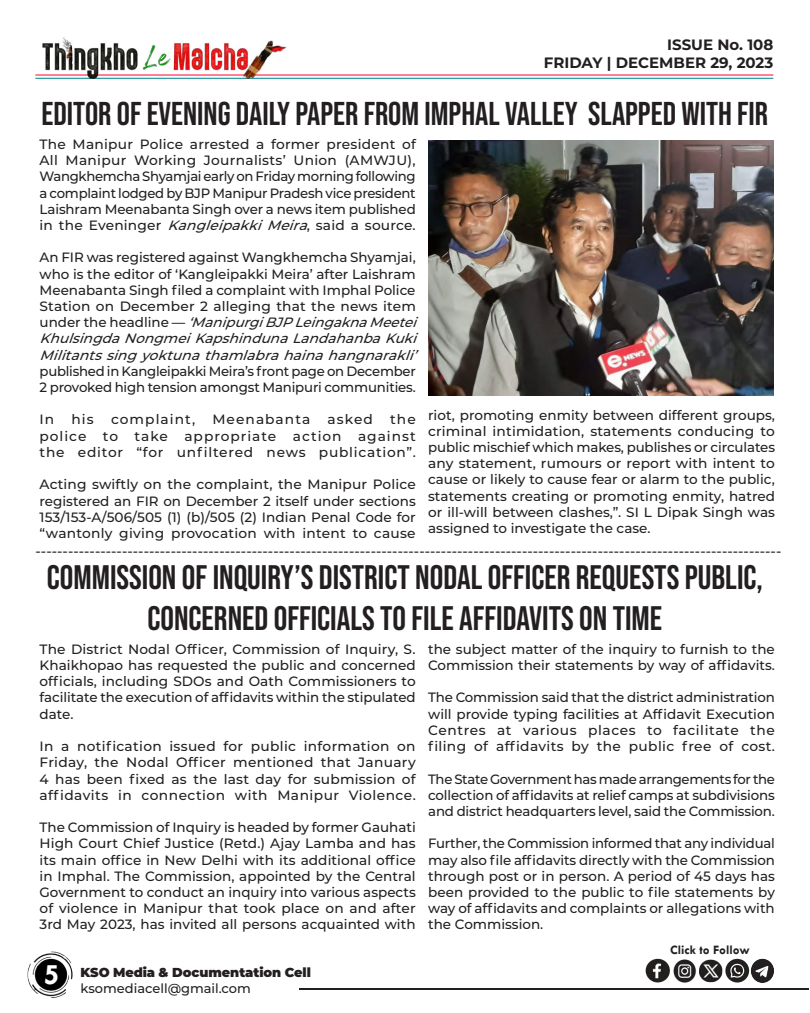
<style>
.page{position:relative;width:810px;height:1013px;background:#fff}
.page>*{position:absolute;margin:0;border:0;box-sizing:border-box;transform-origin:0 0}
.t1{font:34px/40.8px "Bebas Neue";color:#231f20;text-align:center}
.t2{font:33px "Bebas Neue";color:#231f20}
.t3{font:700 30px "Tw Cen";color:#fff}
.t4{font:700 15px/18px "Montserrat";color:#231f20;text-align:right}
.t5{font:500 14px "Montserrat";color:#231f20}
.t6{font:500 13.5px/16.2px "Montserrat";color:#231f20;text-align:justify}
.t7{font:500 13.5px/16.2px "Montserrat";letter-spacing:-.02em;color:#231f20}
.t8{font:500 13.5px "Montserrat";letter-spacing:.075em;color:#231f20}
.t9{font:900 13px "Montserrat";letter-spacing:-.005em;color:#231f20}
.t10{font:500 13px "Montserrat";color:#231f20}
.t11{font:700 13px "Tw Cen";color:#231f20}
.s1{font-style:italic}
</style>
<div class="page">
<hr style="left:299px;top:988px;width:509px;height:1px;background:#231f20">
<img style="left:27px;top:951px;width:46px;height:47px">
<hr style="left:35px;top:74px;width:738px;height:1px;background:#ff002d">
<hr style="left:35px;top:78px;width:738px;height:1px;background:#00848b">
<img style="left:35px;top:37px;width:254px;height:42px">
<img style="left:645px;top:958px;width:129px;height:25px">
<img style="left:428px;top:140px;width:346px;height:255px">
<p class="t4" style="left:544px;top:35px;width:231px">ISSUE No. 108<br>FRIDAY | DECEMBER 29, 2023</p>
<h2 class="t2" style="left:41px;top:95px;width:728px">EDITOR OF EVENING DAILY PAPER FROM IMPHAL VALLEY SLAPPED WITH FIR</h2>
<p class="t6" style="left:40px;top:135px;width:378px">The Manipur Police arrested a former president of All Manipur Working Journalists’ Union (AMWJU), Wangkhemcha Shyamjai early on Friday morning following a complaint lodged by BJP Manipur Pradesh vice president Laishram Meenabanta Singh over a news item published in the Eveninger <span class="s1">KangleipakkiMeira</span>, said a source.</p>
<p class="t6" style="left:40px;top:249px;width:384px;text-align:left">An FIR was registered against Wangkhemcha Shyamjai, who is the editor of ‘Kangleipakki Meira’ after Laishram Meenabanta Singh filed a complaint with Imphal Police Station on December 2 alleging that the news item u n d e r t h e h e a d l i n e — <span class="s1">‘ManipurgiBJPLeingaknaMeetei KhulsingdaNongmeiKapshindunaLandahanbaKuki Militantssingyoktunathamlabrahainahangnarakli’</span></p>
<p class="t7" style="left:40px;top:362px;width:378px">published in Kangleipakki Meira’s front page on December<br>2 provoked high tension amongst Manipuri communities.</p>
<p class="t6" style="left:40px;top:411px;width:16px">In</p>
<p class="t6" style="left:72px;top:411px;width:24px">his</p>
<p class="t8" style="left:111px;top:410px;width:86px">complaint,</p>
<p class="t8" style="left:212px;top:410px;width:99px">Meenabanta</p>
<p class="t6" style="left:328px;top:411px;width:47px">asked</p>
<p class="t6" style="left:40px;top:411px;width:378px;text-indent:351px">the police to take appropriate action against the editor “for unfiltered news publication”.</p>
<p class="t6" style="left:40px;top:476px;width:378px">Acting swiftly on the complaint, the Manipur Police registered an FIR on December 2 itself under sections 153/153-A/506/505 (1) (b)/505 (2) Indian Penal Code for “wantonly giving provocation with intent to cause</p>
<p class="t6" style="left:428px;top:406px;width:348px">riot, promoting enmity between different groups, criminal intimidation, statements conducing to public mischief which makes, publishes or circulates any statement, rumours or report with intent to cause or likely to cause fear or alarm to the public, statements creating or promoting enmity, hatred or ill-will between clashes,”. SI L Dipak Singh was assigned to investigate the case.</p>
<p class="t5" style="left:36px;top:541px;width:747px">------------------------------------------------------------------------------------------------------------------------------------------</p>
<h1 class="t1" style="left:47px;top:556px;width:718px">COMMISSION OF INQUIRY’S DISTRICT NODAL OFFICER REQUESTS PUBLIC,<br>CONCERNED OFFICIALS TO FILE AFFIDAVITS ON TIME</h1>
<p class="t6" style="left:40px;top:640px;width:378px">The District Nodal Officer, Commission of Inquiry, S.<br>Khaikhopao has requested the public and concerned officials, including SDOs and Oath Commissioners to facilitate the execution of affidavits within the stipulated date.</p>
<p class="t6" style="left:40px;top:737px;width:378px">In a notification issued for public information on Friday, the Nodal Officer mentioned that January 4 has been fixed as the last day for submission of affidavits in connection with Manipur Violence.</p>
<p class="t6" style="left:40px;top:818px;width:378px">The Commission of Inquiry is headed by former Gauhati High Court Chief Justice (Retd.) Ajay Lamba and has its main office in New Delhi with its additional office in Imphal. The Commission, appointed by the Central Government to conduct an inquiry into various aspects of violence in Manipur that took place on and after 3rd May 2023, has invited all persons acquainted with</p>
<h3 class="t3" style="left:43px;top:956px;width:17px">5</h3>
<p class="t9" style="left:81px;top:962px;width:232px">KSO Media &amp; Documentation Cell</p>
<p class="t10" style="left:81px;top:978px;width:172px">ksomediacell@gmail.com</p>
<p class="t6" style="left:428px;top:640px;width:348px">the subject matter of the inquiry to furnish to the<br>Commission their statements by way of affidavits.</p>
<p class="t6" style="left:428px;top:689px;width:348px">The Commission said that the district administration will provide typing facilities at Affidavit Execution Centres at various places to facilitate the filing of affidavits by the public free of cost.</p>
<p class="t6" style="left:428px;top:770px;width:348px">The State Government has made arrangements for the collection of affidavits at relief camps at subdivisions and district headquarters level, said the Commission.</p>
<p class="t6" style="left:428px;top:834px;width:348px">Further, the Commission informed that any individual may also file affidavits directly with the Commission through post or in person. A period of 45 days has been provided to the public to file statements by way of affidavits and complaints or allegations with the Commission.</p>
<p class="t11" style="left:670px;top:942px;width:81px">Click to Follow</p>
</div>
